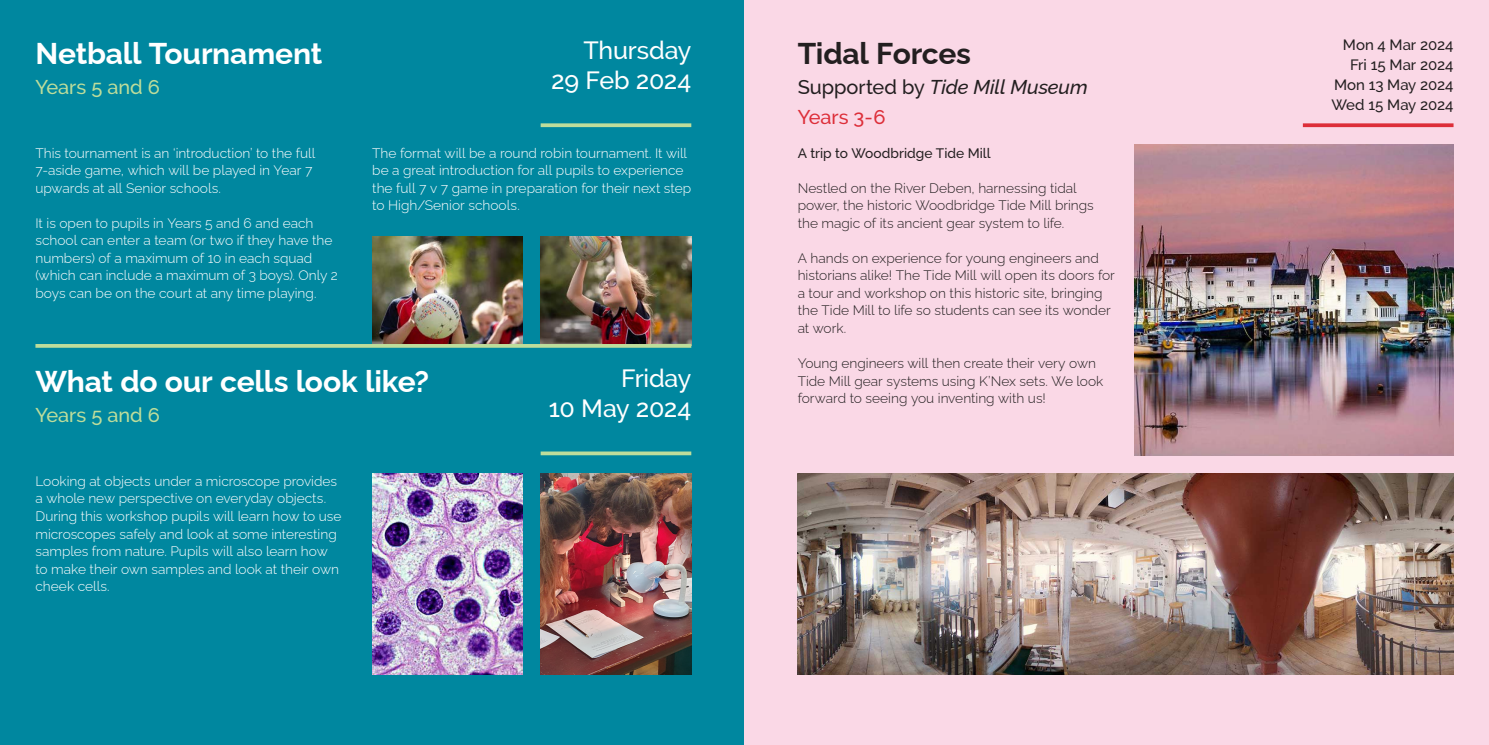
<style>
.page{position:relative;width:1489px;height:745px;background:#fff}
.page>*{position:absolute;margin:0;border:0;box-sizing:border-box;transform-origin:0 0}
.t1{font:100 30px "Raleway";letter-spacing:-.005em;color:#fff}
.t2{font:100 30px "Raleway";letter-spacing:-.01em;color:#231f20}
.t3{font:500 25px "Raleway";letter-spacing:-.01em;color:#fff}
.t4{font:italic 100 20px "Raleway";letter-spacing:-.005em;color:#231f20}
.t5{font:500 20px "Raleway";letter-spacing:-.005em;color:#bedd9b}
.t6{font:500 20px "Raleway";letter-spacing:-.005em;color:#dd2e39}
.t7{font:500 15px "Raleway";letter-spacing:-.005em;color:#231f20}
.t8{font:100 13.75px/17.5px "Raleway";color:#fff}
.t9{font:100 13.75px/17.5px "Raleway";color:#231f20}
.t10{font:500 13.75px "Raleway";color:#231f20}
.s1{font-weight:500;font-style:normal}
</style>
<div class="page">
<div style="left:0;top:0;width:744px;height:744px;background:#00879f"></div>
<img style="left:372px;top:473px;width:151px;height:200px">
<img style="left:540px;top:473px;width:151px;height:200px">
<img style="left:372px;top:236px;width:151px;height:108px">
<img style="left:540px;top:236px;width:151px;height:108px">
<hr style="left:35px;top:344px;width:656px;height:3px;background:#bedd9b">
<div style="left:744px;top:0;width:744px;height:744px;background:#fad8e6"></div>
<img style="left:1134px;top:145px;width:319px;height:310px">
<img style="left:797px;top:473px;width:656px;height:200px">
<svg style="left:1302px;top:123px;width:151px;height:4px"></svg>
<svg style="left:540px;top:123px;width:151px;height:4px"></svg>
<svg style="left:540px;top:451px;width:151px;height:4px"></svg>
<p class="t1" style="left:35px;top:29px;width:288px">Netball Tournament</p>
<p class="t5" style="left:35px;top:75px;width:126px">Years 5 and 6</p>
<p class="t8" style="left:35px;top:142px;width:281px">This tournament is an ‘introduction’ to the full<br>7-aside game, which will be played in Year 7 upwards at all Senior schools.</p>
<p class="t8" style="left:35px;top:212px;width:304px">It is open to pupils in Years 5 and 6 and each school can enter a team (or two if they have the numbers) of a maximum of 10 in each squad (which can include a maximum of 3 boys). Only 2 boys can be on the court at any time playing.</p>
<p class="t3" style="left:583px;top:36px;width:109px">Thursday</p>
<p class="t3" style="left:551px;top:66px;width:142px">29 Feb 2024</p>
<p class="t8" style="left:372px;top:142px;width:320px">The format will be a round robin tournament. It will be a great introduction for all pupils to experience the full 7 v 7 game in preparation for their next step to High/Senior schools.</p>
<p class="t1" style="left:35px;top:357px;width:395px">What do our cells look like?</p>
<p class="t5" style="left:35px;top:403px;width:126px">Years 5 and 6</p>
<p class="t8" style="left:35px;top:470px;width:307px">Looking at objects under a microscope provides a whole new perspective on everyday objects.<br>During this workshop pupils will learn how to use microscopes safely and look at some interesting samples from nature. Pupils will also learn how to make their own samples and look at their own cheek cells.</p>
<p class="t3" style="left:621px;top:363px;width:72px">Friday</p>
<p class="t3" style="left:549px;top:393px;width:144px">10 May 2024</p>
<p class="t2" style="left:797px;top:29px;width:175px">Tidal Forces</p>
<p class="t4" style="left:797px;top:71px;width:291px"><span class="s1">Supported by</span> Tide Mill Museum</p>
<p class="t6" style="left:797px;top:105px;width:89px">Years 3-6</p>
<p class="t10" style="left:797px;top:145px;width:194px">A trip to Woodbridge Tide Mill</p>
<p class="t9" style="left:797px;top:177px;width:298px">Nestled on the River Deben, harnessing tidal power, the historic Woodbridge Tide Mill brings the magic of its ancient gear system to life.</p>
<p class="t9" style="left:797px;top:247px;width:319px">A hands on experience for young engineers and historians alike! The Tide Mill will open its doors for a tour and workshop on this historic site, bringing the Tide Mill to life so students can see its wonder at work.</p>
<p class="t9" style="left:797px;top:352px;width:307px">Young engineers will then create their very own<br>Tide Mill gear systems using K’Nex sets. We look forward to seeing you inventing with us!</p>
<p class="t7" style="left:1342px;top:36px;width:112px">Mon 4 Mar 2024</p>
<p class="t7" style="left:1349px;top:56px;width:105px">Fri 15 Mar 2024</p>
<p class="t7" style="left:1333px;top:76px;width:121px">Mon 13 May 2024</p>
<p class="t7" style="left:1331px;top:96px;width:124px">Wed 15 May 2024</p>
</div>
